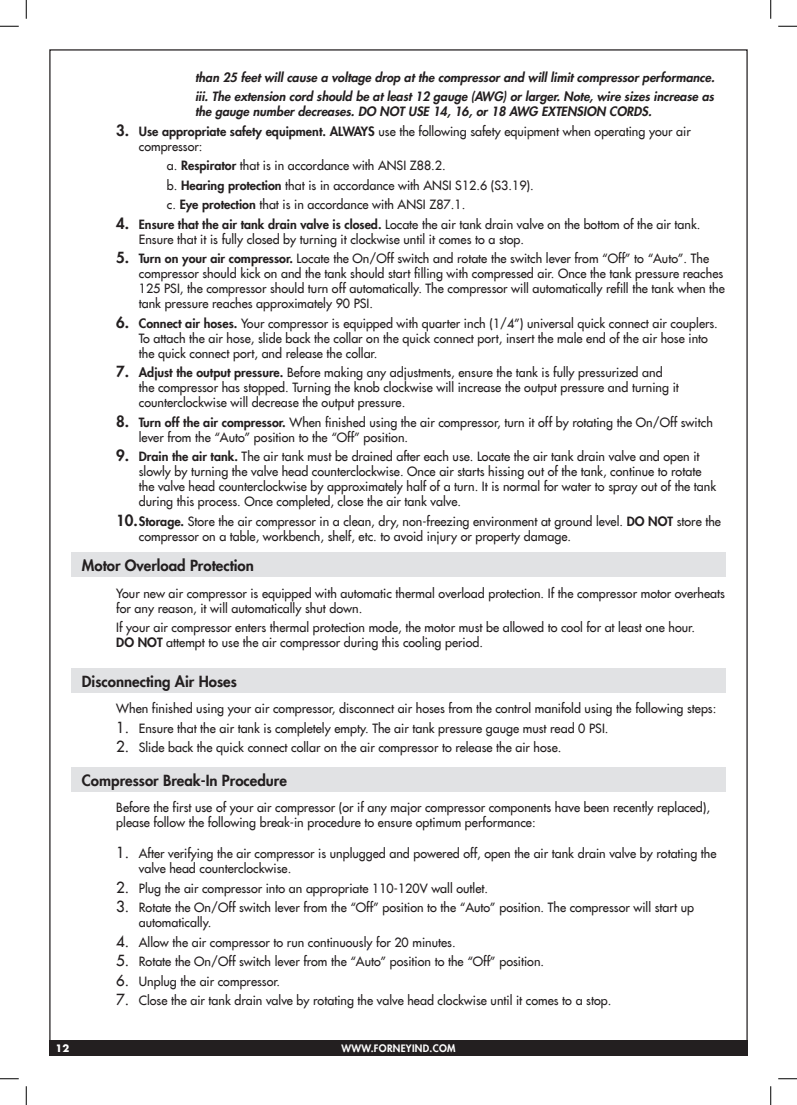
<style>
.page{position:relative;width:797px;height:1105px;background:#fff}
.page>*{position:absolute;margin:0;border:0;box-sizing:border-box;transform-origin:0 0}
.Drakes_Header_Style{font:800 15px "Futura LT";color:#231f20}
.Drakes_Paragraph_Sty{font:12.5px/15px "Futura LT";color:#231f20}
.Drakes_Paragraph_Sty-2{font:italic 800 12.5px/15px "Futura LT";color:#231f20}
.t1{font:800 10px "Futura LT";letter-spacing:.03em;color:#fff}
.t2{font:700 10px "Futura LT";color:#fff}
.s1{font-weight:800;font-size:15px}
.s2{font-weight:800}
.s3{font-size:15px}
</style>
<div class="page">
<div style="left:49px;top:1040px;width:698px;height:16px;background:#231f20"></div>
<div style="left:71px;top:552px;width:654px;height:25px;background:#e1e2e4"></div>
<div style="left:71px;top:668px;width:654px;height:24px;background:#e1e2e4"></div>
<div style="left:71px;top:767px;width:654px;height:25px;background:#e1e2e4"></div>
<svg style="left:0;top:25px;width:19px;height:2px"></svg>
<svg style="left:778px;top:25px;width:19px;height:2px"></svg>
<svg style="left:0;top:1078px;width:19px;height:1px"></svg>
<svg style="left:778px;top:1078px;width:19px;height:1px"></svg>
<svg style="left:25px;top:0;width:2px;height:19px"></svg>
<svg style="left:25px;top:1086px;width:2px;height:19px"></svg>
<svg style="left:770px;top:0;width:1px;height:19px"></svg>
<svg style="left:770px;top:1086px;width:1px;height:19px"></svg>
<p class="Drakes_Paragraph_Sty-2" style="left:195px;top:70px;width:521px">than 25 feet will cause a voltage drop at the compressor and will limit compressor performance.</p>
<p class="Drakes_Paragraph_Sty-2" style="left:195px;top:89px;width:520px">iii. The extension cord should be at least 12 gauge (AWG) or larger. Note, wire sizes increase as the gauge number decreases. DO NOT USE 14, 16, or 18 AWG EXTENSION CORDS.</p>
<p class="Drakes_Paragraph_Sty" style="left:139px;top:124px;width:553px;text-indent:-22px"><span class="s1">3.</span> <span class="s2">Use appropriate safety equipment. ALWAYS</span> use the following safety equipment when operating your air compressor:</p>
<p class="Drakes_Paragraph_Sty" style="left:167px;top:158px;width:280px">a. <span class="s2">Respirator</span> that is in accordance with ANSI Z88.2.</p>
<p class="Drakes_Paragraph_Sty" style="left:167px;top:178px;width:368px">b. <span class="s2">Hearing protection</span> that is in accordance with ANSI S12.6 (S3.19).</p>
<p class="Drakes_Paragraph_Sty" style="left:167px;top:197px;width:300px">c. <span class="s2">Eye protection</span> that is in accordance with ANSI Z87.1.</p>
<p class="Drakes_Paragraph_Sty" style="left:139px;top:217px;width:563px;text-indent:-22px"><span class="s1">4.</span> <span class="s2">Ensure that the air tank drain valve is closed.</span> Locate the air tank drain valve on the bottom of the air tank.<br>Ensure that it is fully closed by turning it clockwise until it comes to a stop.</p>
<p class="Drakes_Paragraph_Sty" style="left:139px;top:251px;width:587px;text-indent:-22px"><span class="s1">5.</span> <span class="s2">Turn on your air compressor.</span> Locate the On/Off switch and rotate the switch lever from “Off” to “Auto”. The compressor should kick on and the tank should start filling with compressed air. Once the tank pressure reaches 125 PSI, the compressor should turn off automatically. The compressor will automatically refill the tank when the tank pressure reaches approximately 90 PSI.</p>
<p class="Drakes_Paragraph_Sty" style="left:139px;top:316px;width:580px;text-indent:-22px"><span class="s1">6.</span> <span class="s2">Connect air hoses.</span> Your compressor is equipped with quarter inch (1/4”) universal quick connect air couplers.<br>To attach the air hose, slide back the collar on the quick connect port, insert the male end of the air hose into the quick connect port, and release the collar.</p>
<p class="Drakes_Paragraph_Sty" style="left:139px;top:365px;width:541px;text-indent:-22px"><span class="s1">7.</span> <span class="s2">Adjust the output pressure.</span> Before making any adjustments, ensure the tank is fully pressurized and the compressor has stopped. Turning the knob clockwise will increase the output pressure and turning it counterclockwise will decrease the output pressure.</p>
<p class="Drakes_Paragraph_Sty" style="left:139px;top:415px;width:575px;text-indent:-22px"><span class="s1">8.</span> <span class="s2">Turn off the air compressor.</span> When finished using the air compressor, turn it off by rotating the On/Off switch lever from the “Auto” position to the “Off” position.</p>
<p class="Drakes_Paragraph_Sty" style="left:139px;top:449px;width:579px;text-indent:-22px"><span class="s1">9.</span> <span class="s2">Drain the air tank.</span> The air tank must be drained after each use. Locate the air tank drain valve and open it slowly by turning the valve head counterclockwise. Once air starts hissing out of the tank, continue to rotate the valve head counterclockwise by approximately half of a turn. It is normal for water to spray out of the tank during this process. Once completed, close the air tank valve.</p>
<p class="Drakes_Paragraph_Sty" style="left:139px;top:514px;width:583px;text-indent:-22px"><span class="s1">10.</span><span class="s2">Storage.</span> Store the air compressor in a clean, dry, non-freezing environment at ground level. <span class="s2">DO NOT</span> store the compressor on a table, workbench, shelf, etc. to avoid injury or property damage.</p>
<p class="Drakes_Header_Style" style="left:82px;top:556px;width:173px">Motor Overload Protection</p>
<p class="Drakes_Paragraph_Sty" style="left:116px;top:586px;width:610px">Your new air compressor is equipped with automatic thermal overload protection. If the compressor motor overheats for any reason, it will automatically shut down.</p>
<p class="Drakes_Paragraph_Sty" style="left:116px;top:620px;width:580px">If your air compressor enters thermal protection mode, the motor must be allowed to cool for at least one hour.<br><span class="s2">DO NOT</span> attempt to use the air compressor during this cooling period.</p>
<p class="Drakes_Header_Style" style="left:82px;top:671px;width:156px">Disconnecting Air Hoses</p>
<p class="Drakes_Paragraph_Sty" style="left:116px;top:701px;width:601px">When finished using your air compressor, disconnect air hoses from the control manifold using the following steps:</p>
<p class="Drakes_Paragraph_Sty" style="left:116px;top:720px;width:493px"><span class="s3">1.</span> Ensure that the air tank is completely empty. The air tank pressure gauge must read 0 PSI.</p>
<p class="Drakes_Paragraph_Sty" style="left:116px;top:740px;width:446px"><span class="s3">2.</span> Slide back the quick connect collar on the air compressor to release the air hose.</p>
<p class="Drakes_Header_Style" style="left:82px;top:770px;width:206px">Compressor Break-In Procedure</p>
<p class="Drakes_Paragraph_Sty" style="left:116px;top:800px;width:595px">Before the first use of your air compressor (or if any major compressor components have been recently replaced), please follow the following break-in procedure to ensure optimum performance:</p>
<p class="Drakes_Paragraph_Sty" style="left:139px;top:846px;width:579px;text-indent:-22px"><span class="s3">1.</span> After verifying the air compressor is unplugged and powered off, open the air tank drain valve by rotating the valve head counterclockwise.</p>
<p class="Drakes_Paragraph_Sty" style="left:116px;top:880px;width:373px"><span class="s3">2.</span> Plug the air compressor into an appropriate 110-120V wall outlet.</p>
<p class="Drakes_Paragraph_Sty" style="left:139px;top:900px;width:557px;text-indent:-22px"><span class="s3">3.</span> Rotate the On/Off switch lever from the “Off” position to the “Auto” position. The compressor will start up automatically.</p>
<p class="Drakes_Paragraph_Sty" style="left:116px;top:934px;width:341px"><span class="s3">4.</span> Allow the air compressor to run continuously for 20 minutes.</p>
<p class="Drakes_Paragraph_Sty" style="left:116px;top:954px;width:429px"><span class="s3">5.</span> Rotate the On/Off switch lever from the “Auto” position to the “Off” position.</p>
<p class="Drakes_Paragraph_Sty" style="left:116px;top:973px;width:165px"><span class="s3">6.</span> Unplug the air compressor.</p>
<p class="Drakes_Paragraph_Sty" style="left:116px;top:993px;width:496px"><span class="s3">7.</span> Close the air tank drain valve by rotating the valve head clockwise until it comes to a stop.</p>
<p class="t2" style="left:56px;top:1041px;width:15px">12</p>
<p class="t1" style="left:341px;top:1041px;width:116px">WWW.FORNEYIND.COM</p>
</div>
